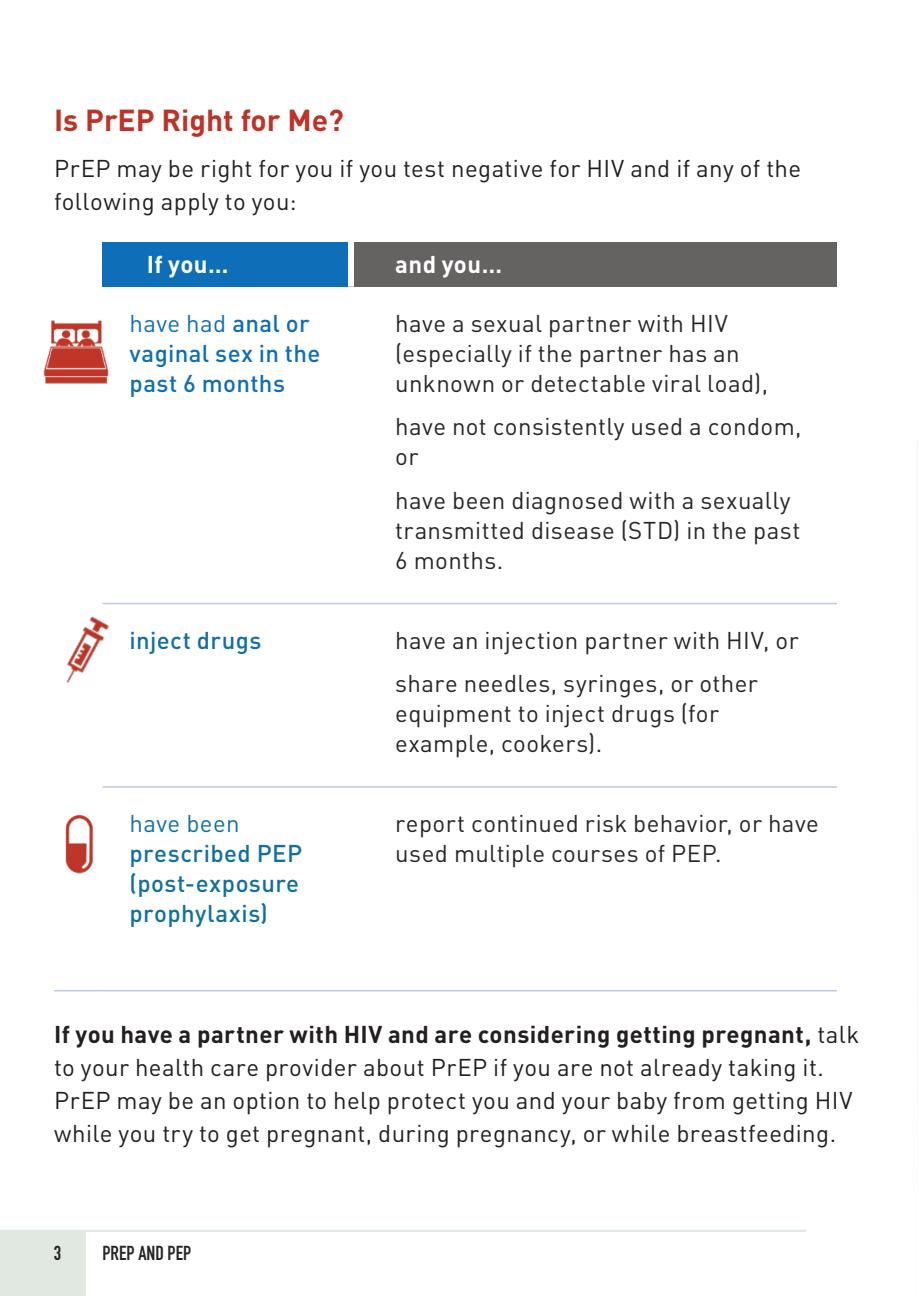
<style>
.page{position:relative;width:918px;height:1296px;background:#fff}
.page>*{position:absolute;margin:0;border:0;box-sizing:border-box;transform-origin:0 0}
.t1{font:700 30px "DIN Pro";color:#bf3226}
.t2{font:24px/30px "DIN Pro";letter-spacing:.015em;color:#252626}
.t3{font:24px/33px "DIN Pro";letter-spacing:.015em;color:#231f20}
.t4{font:500 24px/30px "DIN Pro";letter-spacing:.02em;color:#1270a0}
.t5{font:500 24px/30px "DIN Pro";letter-spacing:.015em;color:#0f6eb8}
.t6{font:700 24px "DIN Pro";letter-spacing:.015em;color:#fff}
.t7{font:700 20.1px "DIN Condensed";color:#252626}
.s1{font-weight:400}
.s2{font-weight:700}
</style>
<div class="page">
<hr style="left:917px;top:442px;width:1px;height:854px;background:#eef3ef">
<div style="left:103px;top:242px;width:248px;height:45px;background:#0f6eb8"></div>
<div style="left:351px;top:242px;width:486px;height:45px;background:#656262"></div>
<div style="left:348px;top:242px;width:6px;height:45px;background:#fff"></div>
<hr style="left:103px;top:603px;width:248px;height:1px;background:#bec8e3">
<hr style="left:351px;top:603px;width:486px;height:1px;background:#bec8e3">
<hr style="left:103px;top:786px;width:248px;height:2px;background:#bec8e3">
<hr style="left:351px;top:786px;width:486px;height:2px;background:#bec8e3">
<hr style="left:54px;top:990px;width:49px;height:1px;background:#bec8e3">
<hr style="left:103px;top:990px;width:248px;height:1px;background:#bec8e3">
<hr style="left:351px;top:990px;width:486px;height:1px;background:#bec8e3">
<img style="left:43px;top:320px;width:66px;height:64px">
<img style="left:66px;top:602px;width:87px;height:81px">
<img style="left:65px;top:786px;width:69px;height:88px">
<div style="left:0;top:1232px;width:86px;height:64px;background:#e1e7e1"></div>
<hr style="left:0;top:1230px;width:806px;height:2px;background:#e1e7e1">
<h3 class="t1" style="left:54px;top:97px;width:292px">Is PrEP Right for Me?</h3>
<p class="t3" style="left:54px;top:151px;width:749px">PrEP may be right for you if you test negative for HIV and if any of the following apply to you:</p>
<p class="t6" style="left:147px;top:246px;width:83px">If you…</p>
<p class="t6" style="left:395px;top:246px;width:108px">and you…</p>
<p class="t5" style="left:130px;top:307px;width:192px"><span class="s1">have had</span> anal or vaginal sex in the past 6 months</p>
<p class="t2" style="left:395px;top:307px;width:374px">have a sexual partner with HIV (especially if the partner has an unknown or detectable viral load),</p>
<p class="t2" style="left:395px;top:410px;width:408px">have not consistently used a condom, or</p>
<p class="t2" style="left:395px;top:484px;width:407px">have been diagnosed with a sexually transmitted disease (STD) in the past<br>6 months.</p>
<p class="t4" style="left:130px;top:624px;width:134px">inject drugs</p>
<p class="t2" style="left:395px;top:624px;width:405px">have an injection partner with HIV, or</p>
<p class="t2" style="left:395px;top:667px;width:364px">share needles, syringes, or other equipment to inject drugs (for example, cookers).</p>
<p class="t4" style="left:130px;top:807px;width:174px"><span class="s1">have been </span>prescribed PEP (post-exposure prophylaxis)</p>
<p class="t2" style="left:395px;top:807px;width:425px">report continued risk behavior, or have used multiple courses of PEP.</p>
<p class="t3" style="left:54px;top:1016px;width:807px"><span class="s2">If you have a partner with HIV and are considering getting pregnant,</span> talk to your health care provider about PrEP if you are not already taking it.<br>PrEP may be an option to help protect you and your baby from getting HIV while you try to get pregnant, during pregnancy, or while breastfeeding.</p>
<p class="t7" style="left:54px;top:1239px;width:9px">3</p>
<p class="t7" style="left:103px;top:1239px;width:90px">PREP AND PEP</p>
</div>
